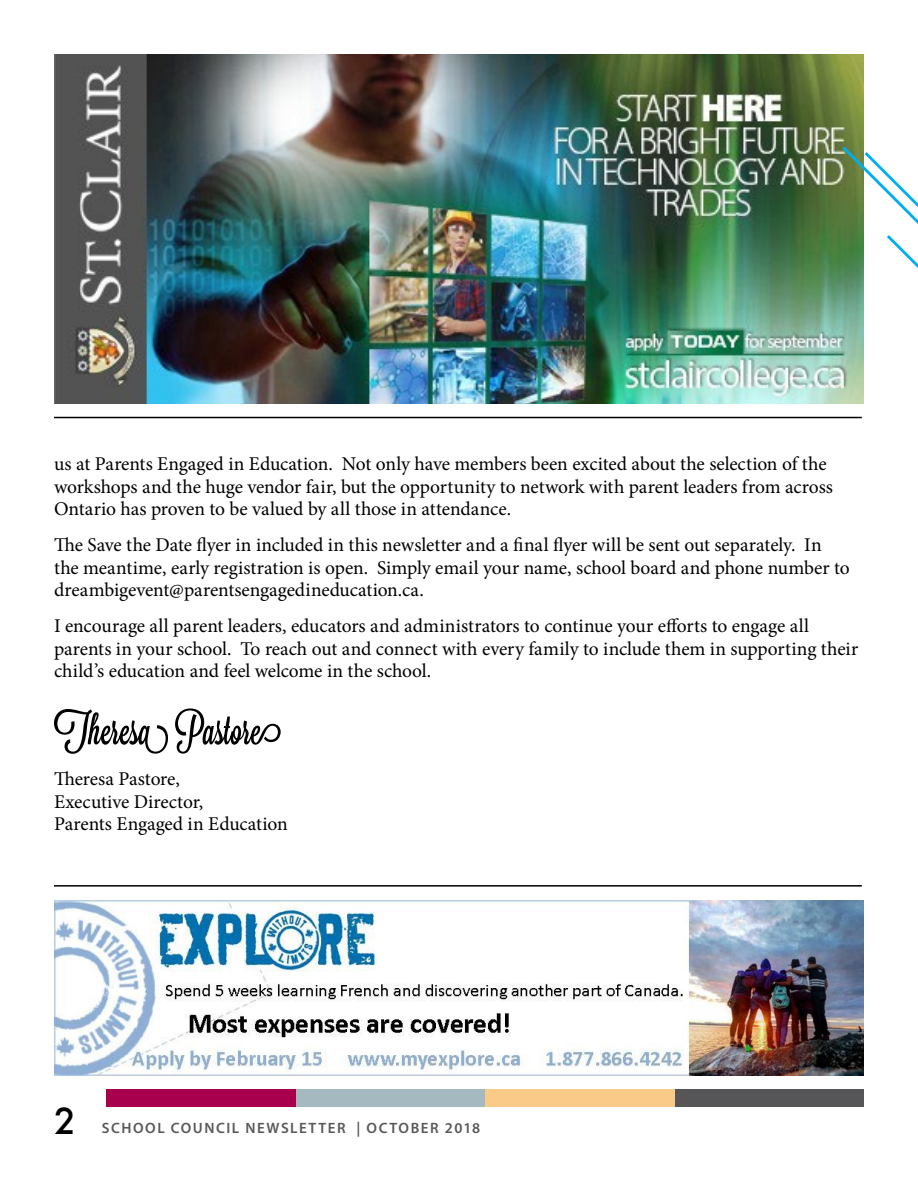
<style>
.page{position:relative;width:918px;height:1188px;background:#fff}
.page>*{position:absolute;margin:0;border:0;box-sizing:border-box;transform-origin:0 0}
.t1{font:500 34.95px "Futura";color:#000}
.t2{font:19.5px/22.5px "Minion Pro";letter-spacing:-.005em;color:#000}
.t3{font:600 15px "Myriad Pro";letter-spacing:.105em;color:#58595b}
</style>
<div class="page">
<div style="left:674px;top:1090px;width:190px;height:17px;background:#565658"></div>
<div style="left:295px;top:1090px;width:190px;height:17px;background:#a5b9c0"></div>
<div style="left:106px;top:1090px;width:189px;height:17px;background:#a8004d"></div>
<div style="left:485px;top:1090px;width:189px;height:17px;background:#faca88"></div>
<hr style="left:54px;top:417px;width:808px;height:1px;background:#000">
<hr style="left:54px;top:885px;width:808px;height:2px;background:#000">
<img style="left:54px;top:54px;width:810px;height:350px">
<svg style="left:54px;top:708px;width:227px;height:46px"></svg>
<img style="left:54px;top:901px;width:810px;height:175px">
<svg style="left:839px;top:144px;width:79px;height:275px"></svg>
<p class="t2" style="left:54px;top:453px;width:781px">us at Parents Engaged in Education. Not only have members been excited about the selection of the workshops and the huge vendor fair, but the opportunity to network with parent leaders from across<br>Ontario has proven to be valued by all those in attendance.</p>
<p class="t2" style="left:54px;top:534px;width:797px">The Save the Date flyer in included in this newsletter and a final flyer will be sent out separately. In the meantime, early registration is open. Simply email your name, school board and phone number to dreambigevent@parentsengagedineducation.ca.</p>
<p class="t2" style="left:54px;top:615px;width:806px">I encourage all parent leaders, educators and administrators to continue your efforts to engage all parents in your school. To reach out and connect with every family to include them in supporting their child’s education and feel welcome in the school.</p>
<p class="t2" style="left:54px;top:768px;width:235px">Theresa Pastore,<br>Executive Director,<br>Parents Engaged in Education</p>
<h1 class="t1" style="left:54px;top:1097px;width:23px">2</h1>
<p class="t3" style="left:102px;top:1118px;width:380px">SCHOOL COUNCIL NEWSLETTER | OCTOBER 2018</p>
</div>
